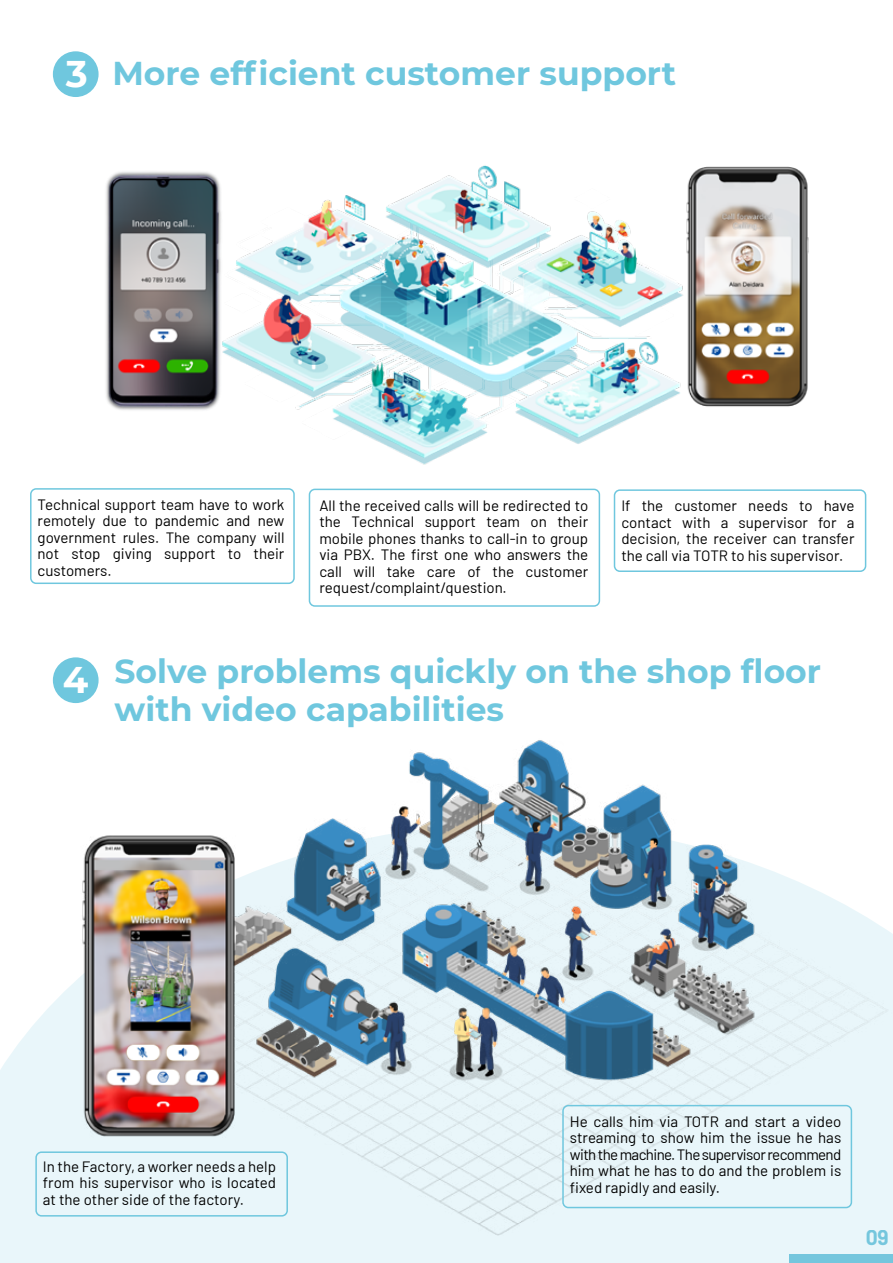
<style>
.page{position:relative;width:893px;height:1263px;background:#fff}
.page>*{position:absolute;margin:0;border:0;box-sizing:border-box;transform-origin:0 0}
.t1{font:700 37.05px "Montserrat";color:#fff}
.t2{font:700 33px/37.5px "Montserrat";color:#6fc7de}
.t3{font:700 21px "Barlow";color:#6ec7de}
.t4{font:15px/16.5px "Barlow";color:#000;text-align:justify}
</style>
<div class="page">
<div style="left:0;top:1042px;width:893px;height:221px;background:#e9f6fa"></div>
<div style="left:790px;top:1254px;width:103px;height:9px;background:#75c6dd"></div>
<img style="left:52px;top:61px;width:757px;height:451px">
<img style="left:20px;top:680px;width:873px;height:555px">
<div style="left:309px;top:489px;width:291px;height:118px;border:2px solid #6fc7de;border-radius:5px"></div>
<div style="left:35px;top:1151px;width:253px;height:65px;border:2px solid #6fc7de;border-radius:5px"></div>
<div style="left:562px;top:1105px;width:290px;height:103px;border:2px solid #6fc7de;border-radius:5px"></div>
<div style="left:614px;top:489px;width:252px;height:83px;border:2px solid #6fc7de;border-radius:5px"></div>
<div style="left:30px;top:488px;width:265px;height:96px;border:2px solid #6fc7de;border-radius:5px"></div>
<div style="left:53px;top:51px;width:46px;height:46px;background:#6fc7de;border-radius:50%"></div>
<div style="left:53px;top:657px;width:46px;height:46px;background:#6fc7de;border-radius:50%"></div>
<h1 class="t1" style="left:66px;top:47px;width:23px">3</h1>
<h2 class="t2" style="left:112px;top:53px;width:565px">More efficient customer support</h2>
<p class="t4" style="left:38px;top:495px;width:248px">Technical support team have to work remotely due to pandemic and new government rules. The company will not stop giving support to their customers.</p>
<p class="t4" style="left:319px;top:496px;width:270px">All the received calls will be redirected to the Technical support team on their mobile phones thanks to call-in to group via PBX. The first one who answers the call will take care of the customer request/complaint/question.</p>
<p class="t4" style="left:621px;top:496px;width:235px">If the customer needs to have contact with a supervisor for a decision, the receiver can transfer the call via TOTR to his supervisor.</p>
<h1 class="t1" style="left:63px;top:653px;width:27px">4</h1>
<h2 class="t2" style="left:115px;top:651px;width:708px">Solve problems quickly on the shop floor with video capabilities</h2>
<p class="t4" style="left:43px;top:1157px;width:235px">In the Factory, a worker needs a help from his supervisor who is located at the other side of the factory.</p>
<p class="t4" style="left:570px;top:1112px;width:273px">He calls him via TOTR and start a video streaming to show him the issue he has with the machine. The supervisor recommend him what he has to do and the problem is fixed rapidly and easily.</p>
<h3 class="t3" style="left:866px;top:1222px;width:25px">09</h3>
</div>
